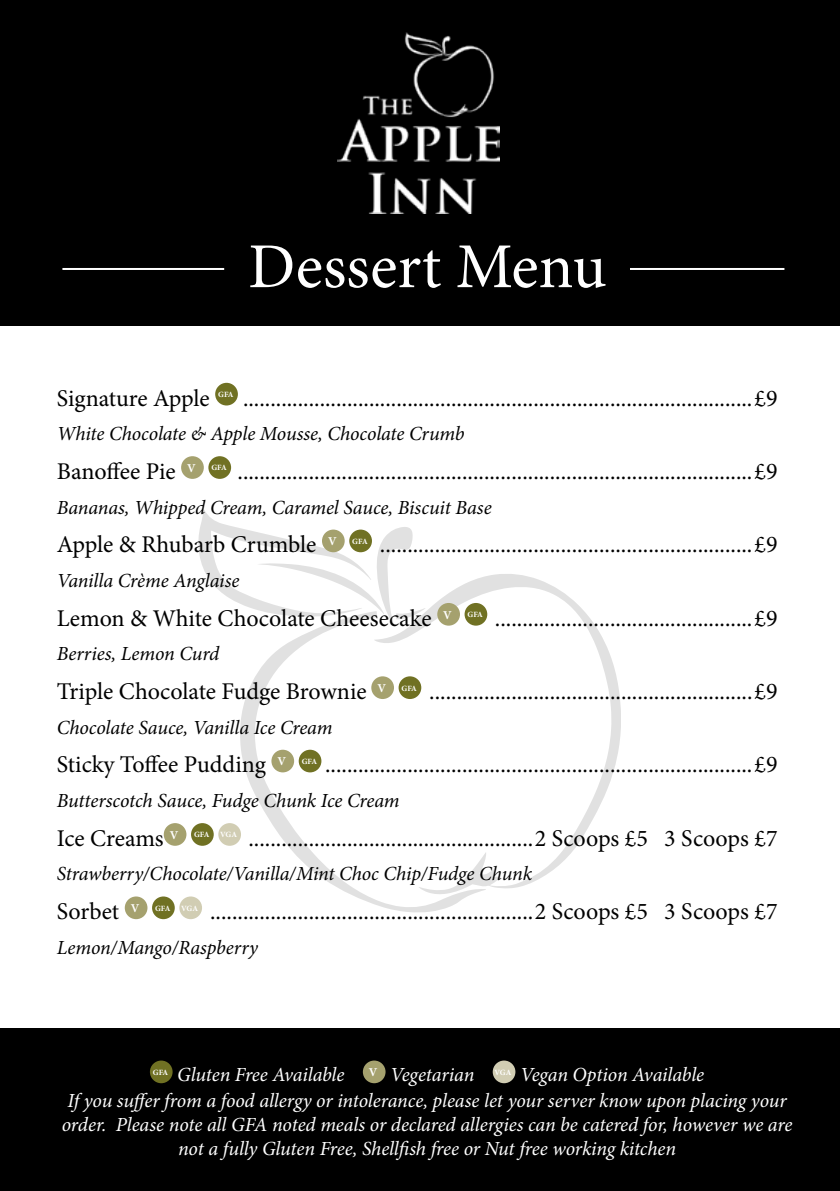
<style>
.page{position:relative;width:840px;height:1191px;background:#fff}
.page>*{position:absolute;margin:0;border:0;box-sizing:border-box;transform-origin:0 0}
.t1{font:64px "Minion Pro";color:#fff}
.t2{font:24px "Minion Pro";color:#000}
.t3{font:italic 20px/26px "Minion Pro";letter-spacing:-.01em;color:#fff}
.t4{font:italic 20px "Minion Pro";letter-spacing:-.005em;color:#000}
.t5{font:700 8px "Minion Pro";letter-spacing:-.02em;color:#fff}
</style>
<div class="page">
<div style="left:0;top:1028px;width:839px;height:163px;background:#000"></div>
<svg style="left:427px;top:574px;width:193px;height:316px"></svg>
<svg style="left:238px;top:611px;width:247px;height:301px"></svg>
<svg style="left:198px;top:510px;width:227px;height:116px"></svg>
<div style="left:215px;top:383px;width:23px;height:22px;background:#707123;border-radius:50%"></div>
<div style="left:181px;top:456px;width:23px;height:23px;background:#a5a16e;border-radius:50%"></div>
<div style="left:208px;top:456px;width:23px;height:23px;background:#707123;border-radius:50%"></div>
<div style="left:322px;top:529px;width:22px;height:23px;background:#a5a16e;border-radius:50%"></div>
<div style="left:349px;top:529px;width:23px;height:23px;background:#707123;border-radius:50%"></div>
<div style="left:437px;top:603px;width:22px;height:22px;background:#a5a16e;border-radius:50%"></div>
<div style="left:464px;top:603px;width:23px;height:22px;background:#707123;border-radius:50%"></div>
<div style="left:371px;top:676px;width:23px;height:23px;background:#a5a16e;border-radius:50%"></div>
<div style="left:398px;top:676px;width:23px;height:23px;background:#707123;border-radius:50%"></div>
<div style="left:271px;top:749px;width:23px;height:23px;background:#a5a16e;border-radius:50%"></div>
<div style="left:298px;top:749px;width:23px;height:23px;background:#707123;border-radius:50%"></div>
<div style="left:164px;top:823px;width:22px;height:22px;background:#a5a16e;border-radius:50%"></div>
<div style="left:191px;top:823px;width:22px;height:22px;background:#707123;border-radius:50%"></div>
<div style="left:218px;top:823px;width:23px;height:22px;background:#d1cdb3;border-radius:50%"></div>
<div style="left:125px;top:896px;width:22px;height:23px;background:#a5a16e;border-radius:50%"></div>
<div style="left:152px;top:896px;width:23px;height:23px;background:#707123;border-radius:50%"></div>
<div style="left:179px;top:896px;width:23px;height:23px;background:#d1cdb3;border-radius:50%"></div>
<div style="left:0;top:0;width:839px;height:326px;background:#000"></div>
<hr style="left:62px;top:268px;width:162px;height:2px;background:#fff">
<hr style="left:629px;top:268px;width:155px;height:2px;background:#fff">
<img style="left:337px;top:33px;width:162px;height:181px">
<div style="left:150px;top:1060px;width:22px;height:23px;background:#707123;border-radius:50%"></div>
<div style="left:362px;top:1060px;width:23px;height:23px;background:#a5a16e;border-radius:50%"></div>
<div style="left:492px;top:1060px;width:23px;height:23px;background:#d1cdb3;border-radius:50%"></div>
<h1 class="t1" style="left:248px;top:224px;width:359px">Dessert Menu</h1>
<p class="t2" style="left:57px;top:382px;width:154px">Signature Apple</p>
<p class="t5" style="left:218px;top:389px;width:17px">GFA</p>
<p class="t2" style="left:243px;top:382px;width:535px">.............................................................................................£9</p>
<p class="t4" style="left:57px;top:420px;width:409px">White Chocolate &amp; Apple Mousse, Chocolate Crumb</p>
<p class="t2" style="left:57px;top:455px;width:140px">Banoffee Pie <sup>V</sup></p>
<p class="t5" style="left:211px;top:462px;width:17px">GFA</p>
<p class="t2" style="left:237px;top:455px;width:541px">..............................................................................................£9</p>
<p class="t4" style="left:57px;top:493px;width:436px">Bananas, Whipped Cream, Caramel Sauce, Biscuit Base</p>
<p class="t2" style="left:57px;top:528px;width:281px">Apple &amp; Rhubarb Crumble <sup>V</sup></p>
<p class="t5" style="left:352px;top:535px;width:17px">GFA</p>
<p class="t2" style="left:380px;top:528px;width:399px">....................................................................£9</p>
<p class="t4" style="left:57px;top:567px;width:184px">Vanilla Crème Anglaise</p>
<p class="t2" style="left:57px;top:602px;width:396px">Lemon &amp; White Chocolate Cheesecake <sup>V</sup></p>
<p class="t5" style="left:467px;top:609px;width:17px">GFA</p>
<p class="t2" style="left:494px;top:602px;width:284px">...............................................£9</p>
<p class="t4" style="left:57px;top:640px;width:164px">Berries, Lemon Curd</p>
<p class="t2" style="left:57px;top:675px;width:330px">Triple Chocolate Fudge Brownie <sup>V</sup></p>
<p class="t5" style="left:401px;top:682px;width:17px">GFA</p>
<p class="t2" style="left:429px;top:675px;width:349px">...........................................................£9</p>
<p class="t4" style="left:57px;top:713px;width:277px">Chocolate Sauce, Vanilla Ice Cream</p>
<p class="t2" style="left:57px;top:748px;width:230px">Sticky Toffee Pudding <sup>V</sup></p>
<p class="t5" style="left:301px;top:756px;width:17px">GFA</p>
<p class="t2" style="left:325px;top:748px;width:453px">..............................................................................£9</p>
<p class="t4" style="left:57px;top:787px;width:344px">Butterscotch Sauce, Fudge Chunk Ice Cream</p>
<p class="t2" style="left:57px;top:822px;width:123px">Ice Creams <sup>V</sup></p>
<p class="t5" style="left:194px;top:829px;width:17px">GFA</p>
<p class="t5" style="left:220px;top:829px;width:18px">VGA</p>
<p class="t2" style="left:248px;top:822px;width:530px">....................................................2 Scoops £5 3 Scoops £7</p>
<p class="t4" style="left:57px;top:860px;width:476px">Strawberry/Chocolate/Vanilla/Mint Choc Chip/Fudge Chunk</p>
<p class="t2" style="left:57px;top:895px;width:84px">Sorbet <sup>V</sup></p>
<p class="t5" style="left:155px;top:902px;width:17px">GFA</p>
<p class="t5" style="left:181px;top:902px;width:18px">VGA</p>
<p class="t2" style="left:210px;top:895px;width:568px">...........................................................2 Scoops £5 3 Scoops £7</p>
<p class="t4" style="left:57px;top:933px;width:203px">Lemon/Mango/Raspberry</p>
<p class="t3" style="left:67px;top:1061px;width:720px;text-indent:452px">Vegan Option Available<br>If you suffer from a food allergy or intolerance, please let your server know upon placing your</p>
<p class="t3" style="left:62px;top:1112px;width:731px;line-height:24px;text-align:center">order. Please note all GFA noted meals or declared allergies can be catered for, however we are not a fully Gluten Free, Shellfish free or Nut free working kitchen</p>
<p class="t5" style="left:153px;top:1066px;width:17px">GFA</p>
<p class="t3" style="left:177px;top:1061px;width:298px">Gluten Free Available <sup>V</sup> Vegetarian</p>
<p class="t5" style="left:494px;top:1066px;width:18px">VGA</p>
</div>
